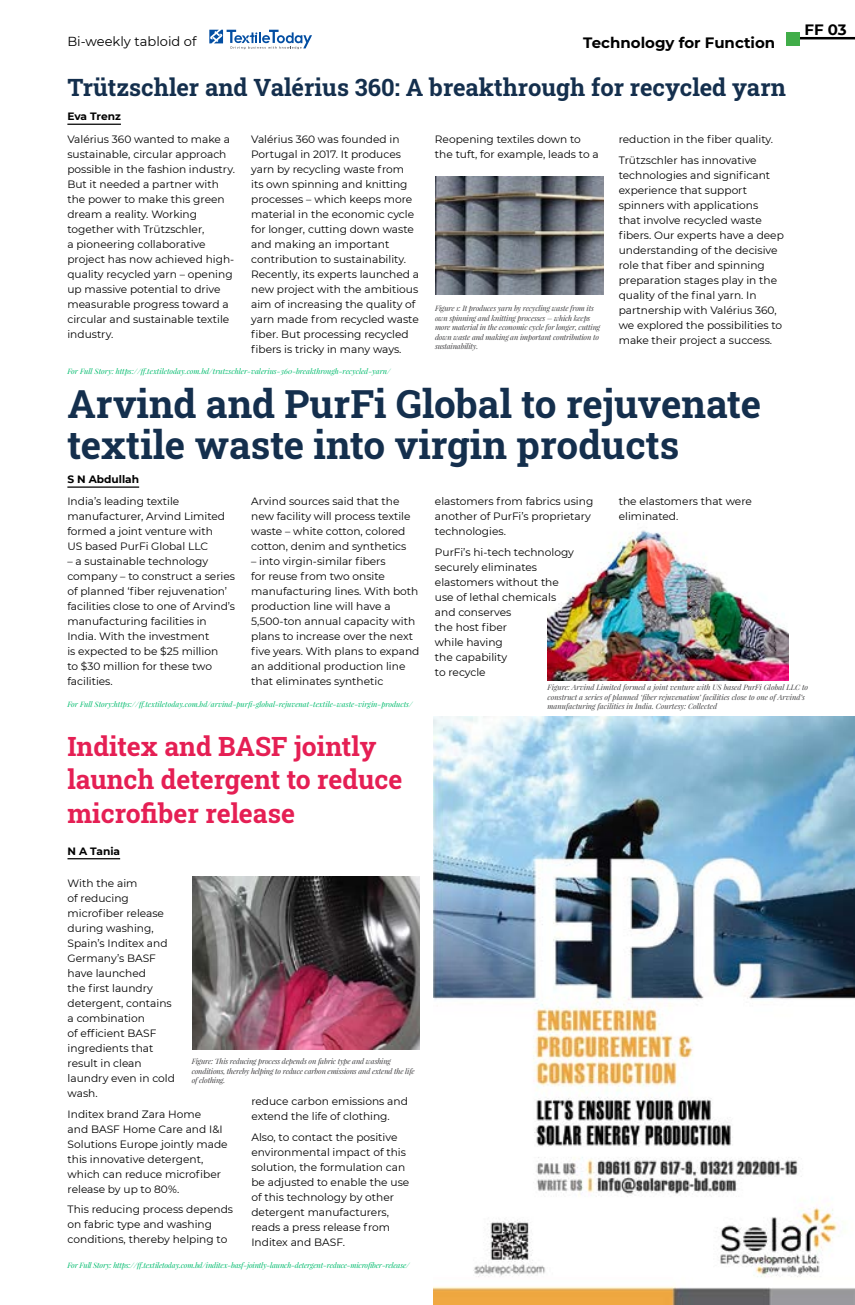
<style>
.page{position:relative;width:855px;height:1305px;background:#fff}
.page>*{position:absolute;margin:0;border:0;box-sizing:border-box;transform-origin:0 0}
.t1{font:700 38.62px/41.6px "Roboto Slab";color:#142f4d}
.t2{font:700 26.5px/33.5px "Roboto Slab";color:#e51f54}
.t3{font:700 23.75px "Roboto Slab";color:#142f4d}
.t4{font:700 15px "Montserrat";color:#000}
.t5{font:13px "Montserrat";color:#000}
.t6{font:10.62px/15px "Montserrat";color:#000}
.t7{font:700 10.62px "Montserrat";color:#000}
.t8{font:italic 7.5px/9.5px "Playfair Display";letter-spacing:-.02em;color:#414042}
.t9{font:italic 7.5px "Playfair Display";color:#00bb6d}
.t10{font:italic 7.5px/9.5px "Playfair Display";color:#414042}
.t11{font:italic 7.5px "Playfair Display";letter-spacing:-.02em;color:#00bb6d}
</style>
<div class="page">
<hr style="left:790px;top:37px;width:65px;height:2px;background:#000">
<div style="left:786px;top:32px;width:14px;height:14px;background:#41ad49"></div>
<svg style="left:209px;top:30px;width:103px;height:19px"></svg>
<hr style="left:67px;top:124px;width:54px;height:1px;background:#000">
<hr style="left:67px;top:486px;width:72px;height:2px;background:#000">
<hr style="left:68px;top:858px;width:52px;height:1px;background:#000">
<img style="left:434px;top:716px;width:421px;height:589px">
<img style="left:435px;top:177px;width:169px;height:117px">
<img style="left:193px;top:877px;width:227px;height:172px">
<img style="left:548px;top:530px;width:241px;height:151px">
<p class="t5" style="left:67px;top:32px;width:131px">Bi-weekly tabloid of</p>
<h3 class="t4" style="left:583px;top:31px;width:193px">Technology for Function</h3>
<h3 class="t3" style="left:67px;top:71px;width:720px">Trützschler and Valérius 360: A breakthrough for recycled yarn</h3>
<p class="t7" style="left:67px;top:109px;width:55px">Eva Trenz</p>
<p class="t6" style="left:67px;top:131px;width:169px">Valérius 360 wanted to make a sustainable, circular approach possible in the fashion industry.<br>But it needed a partner with the power to make this green dream a reality. Working together with Trützschler,<br>a pioneering collaborative project has now achieved high&shy;quality recycled yarn – opening up massive potential to drive measurable progress toward a circular and sustainable textile industry.</p>
<p class="t6" style="left:251px;top:132px;width:169px">Valérius 360 was founded in<br>Portugal in 2017. It produces yarn by recycling waste from its own spinning and knitting processes – which keeps more material in the economic cycle for longer, cutting down waste and making an important contribution to sustainability.<br>Recently, its experts launched a new project with the ambitious aim of increasing the quality of yarn made from recycled waste fiber. But processing recycled fibers is tricky in many ways.</p>
<p class="t6" style="left:435px;top:132px;width:165px">Reopening textiles down to the tuft, for example, leads to a</p>
<p class="t6" style="left:619px;top:129px;width:156px;line-height:20.6px">reduction in the fiber quality.<br>Trützschler has innovative</p>
<p class="t6" style="left:619px;top:167px;width:167px">technologies and significant experience that support spinners with applications<br>that involve recycled waste fibers. Our experts have a deep understanding of the decisive role that fiber and spinning preparation stages play in the quality of the final yarn. In partnership with Valérius 360, we explored the possibilities to make their project a success.</p>
<p class="t8" style="left:435px;top:304px;width:167px">Figure 1: It produces yarn by recycling waste from its own spinning and knitting processes – which keeps more material in the economic cycle for longer, cutting down waste and making an important contribution to sustainability.</p>
<p class="t9" style="left:67px;top:366px;width:325px">For Full Story: https://ff.textiletoday.com.bd/trutzschler-valerius-360-breakthrough-recycled-yarn/</p>
<h1 class="t1" style="left:67px;top:382px;width:695px">Arvind and PurFi Global to rejuvenate textile waste into virgin products</h1>
<p class="t7" style="left:67px;top:472px;width:73px">S N Abdullah</p>
<h3 class="t4" style="left:805px;top:19px;width:44px">FF 03</h3>
<p class="t6" style="left:67px;top:494px;width:159px">India’s leading textile manufacturer, Arvind Limited formed a joint venture with<br>US based PurFi Global LLC</p>
<p class="t6" style="left:67px;top:554px;width:169px">– a sustainable technology company – to construct a series of planned ‘fiber rejuvenation’ facilities close to one of Arvind’s manufacturing facilities in<br>India. With the investment<br>is expected to be $25 million<br>to $30 million for these two facilities.</p>
<p class="t6" style="left:251px;top:494px;width:161px">Arvind sources said that the new facility will process textile waste – white cotton, colored cotton, denim and synthetics</p>
<p class="t6" style="left:251px;top:554px;width:170px">– into virgin-similar fibers<br>for reuse from two onsite manufacturing lines. With both production line will have a<br>5,500-ton annual capacity with plans to increase over the next five years. With plans to expand an additional production line that eliminates synthetic</p>
<p class="t9" style="left:67px;top:699px;width:347px">For Full Story:https://ff.textiletoday.com.bd/arvind-purfi-global-rejuvenat-textile-waste-virgin-products/</p>
<h2 class="t2" style="left:67px;top:729px;width:337px">Inditex and BASF jointly launch detergent to reduce microfiber release</h2>
<p class="t7" style="left:68px;top:844px;width:54px">N A Tania</p>
<p class="t6" style="left:68px;top:875px;width:109px">With the aim<br>of reducing microfiber release during washing,<br>Spain’s Inditex and<br>Germany’s BASF have launched<br>the first laundry detergent, contains a combination<br>of efficient BASF ingredients that result in clean laundry even in cold wash.</p>
<p class="t6" style="left:68px;top:1106px;width:162px">Inditex brand Zara Home<br>and BASF Home Care and I&amp;I<br>Solutions Europe jointly made this innovative detergent, which can reduce microfiber release by up to 80%.</p>
<p class="t6" style="left:68px;top:1202px;width:167px">This reducing process depends on fabric type and washing conditions, thereby helping to</p>
<p class="t8" style="left:192px;top:1057px;width:225px">Figure: This reducing process depends on fabric type and washing conditions, thereby helping to reduce carbon emissions and extend the life of clothing.</p>
<p class="t6" style="left:251px;top:1093px;width:158px">reduce carbon emissions and extend the life of clothing.</p>
<p class="t6" style="left:251px;top:1129px;width:159px">Also, to contact the positive environmental impact of this solution, the formulation can be adjusted to enable the use of this technology by other detergent manufacturers, reads a press release from<br>Inditex and BASF.</p>
<p class="t11" style="left:67px;top:1260px;width:344px">For Full Story: https://ff.textiletoday.com.bd/inditex-basf-jointly-launch-detergent-reduce-microfiber-release/</p>
<p class="t6" style="left:435px;top:494px;width:160px">elastomers from fabrics using another of PurFi’s proprietary technologies.</p>
<p class="t6" style="left:435px;top:544px;width:141px">PurFi’s hi-tech technology securely eliminates elastomers without the use of lethal chemicals and conserves<br>the host fiber<br>while having<br>the capability<br>to recycle</p>
<p class="t6" style="left:619px;top:494px;width:135px">the elastomers that were eliminated.</p>
<p class="t10" style="left:548px;top:683px;width:262px">Figure: Arvind Limited formed a joint venture with US based PurFi Global LLC to construct a series of planned ‘fiber rejuvenation’ facilities close to one of Arvind’s manufacturing facilities in India. Courtesy: Collected</p>
</div>
